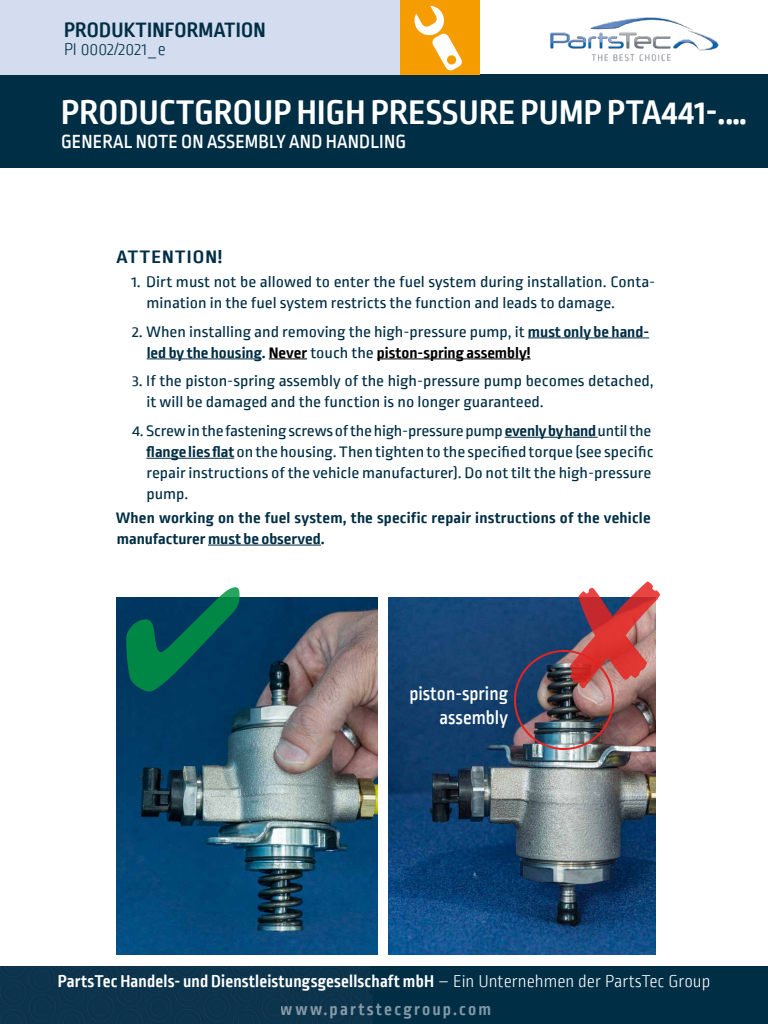
<style>
.page{position:relative;width:768px;height:1024px;background:#fff}
.page>*{position:absolute;margin:0;border:0;box-sizing:border-box;transform-origin:0 0}
.t1{font:700 36px "Ropa Sans PTT";letter-spacing:.01em;color:#fff}
.t2{font:700 21.9px "Ropa Sans PTT";letter-spacing:.01em;color:#002e45}
.t3{font:500 20px "Ropa Sans PTT";letter-spacing:.01em;color:#fff}
.t4{font:700 19px "Ropa Sans PTT";letter-spacing:.05em;color:#002e45;scale:1.1 1}
.t5{font:700 18.2px "Ropa Sans PTT";letter-spacing:.12em;color:#fff}
.t6{font:700 18px "Ropa Sans PTT";letter-spacing:.01em;color:#fff}
.t7{font:300 18px "Ropa Sans PTT";color:#002e45}
.t8{font:16px/21px "Ropa Sans PTT";color:#002e45;scale:1.1 1}
.t9{font:700 16px/21px "Ropa Sans PTT";letter-spacing:.015em;color:#002e45;scale:1.1 1}
.s1{font-weight:700}
.s2{font-weight:700;color:#000}
.s3{font-weight:300}
</style>
<div class="page">
<div style="left:0;top:966px;width:768px;height:28px;background:#002e45"></div>
<div style="left:0;top:966px;width:370px;height:28px;background:#0c344c"></div>
<div style="left:0;top:996px;width:768px;height:28px;background:#002e45"></div>
<div style="left:0;top:996px;width:373px;height:28px;background:#0d344c"></div>
<div style="left:0;top:74px;width:768px;height:94px;background:#002e45"></div>
<div style="left:0;top:0;width:480px;height:74px;background:#d3ddef"></div>
<img style="left:389px;top:597px;width:266px;height:358px">
<img style="left:116px;top:597px;width:262px;height:358px">
<hr style="left:528px;top:338px;width:121px;height:1px;background:#002e45">
<hr style="left:147px;top:359px;width:115px;height:1px;background:#002e45">
<hr style="left:269px;top:359px;width:38px;height:1px;background:#000">
<hr style="left:377px;top:359px;width:154px;height:1px;background:#000">
<hr style="left:505px;top:437px;width:93px;height:1px;background:#002e45">
<hr style="left:146px;top:458px;width:88px;height:1px;background:#002e45">
<hr style="left:208px;top:545px;width:113px;height:1px;background:#002e45">
<div style="left:514px;top:650px;width:100px;height:100px;border:2px solid #e52421;border-radius:50%"></div>
<div style="left:400px;top:0;width:80px;height:74px;background:#f59c00"></div>
<svg style="left:414px;top:6px;width:48px;height:65px"></svg>
<img style="left:550px;top:17px;width:169px;height:45px">
<img style="left:570px;top:597px;width:86px;height:91px">
<h2 class="t2" style="left:64px;top:17px;width:203px">PRODUKTINFORMATION</h2>
<p class="t7" style="left:64px;top:40px;width:103px">PI 0002/2021_e</p>
<h1 class="t1" style="left:61px;top:92px;width:687px">PRODUCTGROUP HIGH PRESSURE PUMP PTA441-.…</h1>
<p class="t3" style="left:61px;top:131px;width:347px">GENERAL NOTE ON ASSEMBLY AND HANDLING</p>
<p class="t4" style="left:117px;top:246px;width:98px">ATTENTION!</p>
<p class="t8" style="left:146px;top:272px;width:464px;text-indent:-15px">1. Dirt must not be allowed to enter the fuel system during installation. Conta&shy;mination in the fuel system restricts the function and leads to damage.</p>
<p class="t8" style="left:147px;top:322px;width:458px;text-indent:-15px">2. When installing and removing the high-pressure pump, it <span class="s1">must only be hand&shy;led by the housing.</span> <span class="s2">Never</span> touch the <span class="s2">piston-spring assembly!</span></p>
<p class="t8" style="left:147px;top:372px;width:463px;text-indent:-14px">3. If the piston-spring assembly of the high-pressure pump becomes detached, it will be damaged and the function is no longer guaranteed.</p>
<p class="t8" style="left:146px;top:421px;width:463px;text-indent:-14px">4. Screw in the fastening screws of the high-pressure pump <span class="s1">evenly by hand</span> until the <span class="s1">flange lies flat</span> on the housing. Then tighten to the specified torque (see specific repair instructions of the vehicle manufacturer). Do not tilt the high-pressure pump.</p>
<p class="t9" style="left:116px;top:508px;width:488px">When working on the fuel system, the specific repair instructions of the vehicle manufacturer must be observed.</p>
<p class="t3" style="left:121px;top:707px;width:388px"><sup>✔</sup> assembly</p>
<p class="t3" style="left:409px;top:683px;width:100px">piston-spring</p>
<p class="t6" style="left:58px;top:971px;width:654px">PartsTec Handels- und Dienstleistungsgesellschaft mbH <span class="s3">– Ein Unternehmen der PartsTec Group</span></p>
<p class="t5" style="left:281px;top:999px;width:212px">www.partstecgroup.com</p>
</div>
